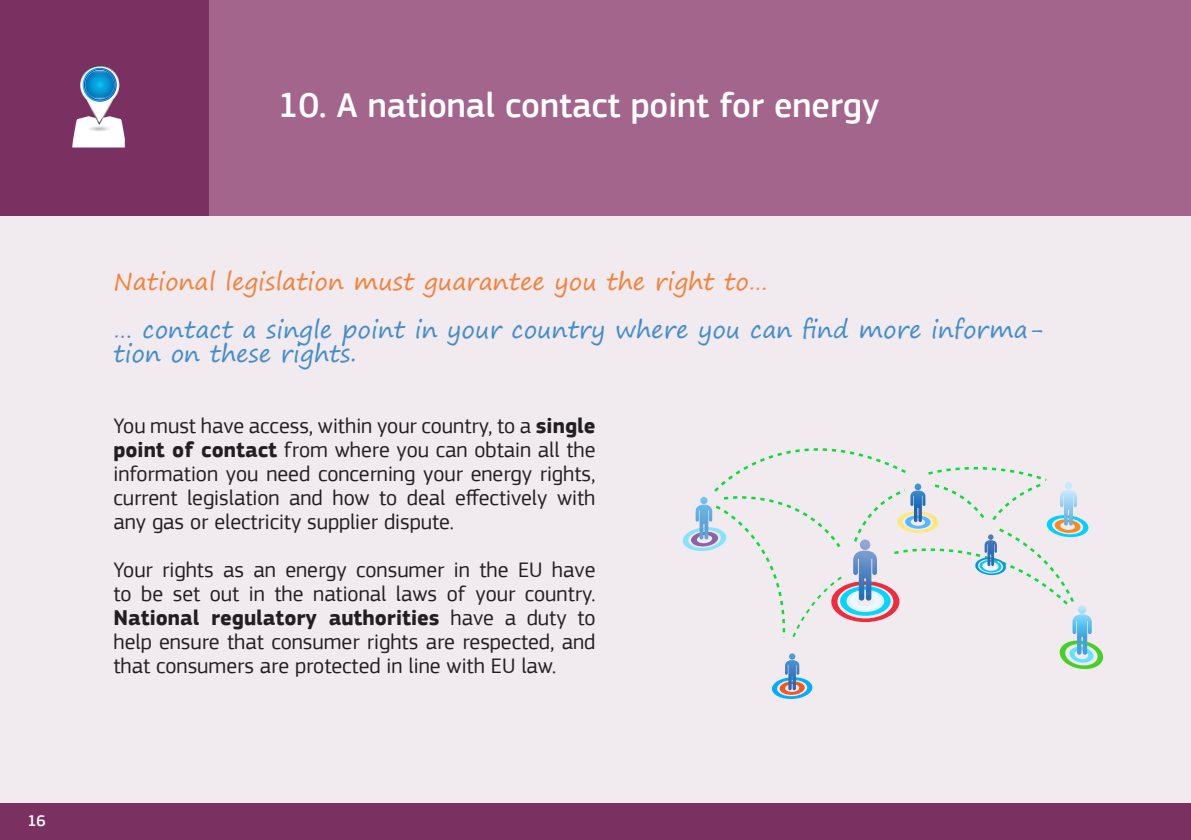
<style>
.page{position:relative;width:1191px;height:840px;background:#fff}
.page>*{position:absolute;margin:0;border:0;box-sizing:border-box;transform-origin:0 0}
.t1{font:500 36px "EC Square Sans Pro";color:#fff}
.t2{font:24px/24px "Segoe Print";color:#448dcb}
.t3{font:24px "Segoe Print";color:#f4823b}
.t4{font:22px/24px "EC Square Sans Pro";color:#231f20;text-align:justify}
.t5{font:500 16px "EC Square Sans Pro";color:#fff}
.s1{font-weight:700}
</style>
<div class="page">
<div style="left:0;top:215px;width:1191px;height:587px;background:#f1eaef"></div>
<div style="left:0;top:803px;width:1191px;height:36px;background:#7a3161"></div>
<div style="left:0;top:0;width:1191px;height:215px;background:#a3658c"></div>
<div style="left:0;top:0;width:208px;height:215px;background:#7a3161"></div>
<svg style="left:80px;top:65px;width:39px;height:46px"></svg>
<img style="left:85px;top:70px;width:29px;height:29px;border-radius:15px">
<img style="left:92px;top:106px;width:15px;height:10px">
<img style="left:72px;top:116px;width:53px;height:31px">
<svg style="left:682px;top:448px;width:422px;height:251px"></svg>
<p class="t5" style="left:27px;top:811px;width:20px">16</p>
<p class="t1" style="left:278px;top:84px;width:603px">10. A national contact point for energy</p>
<p class="t3" style="left:113px;top:260px;width:656px">National legislation must guarantee you the right to…</p>
<p class="t2" style="left:113px;top:317px;width:931px">… contact a single point in your country where you can find more informa&shy;tion on these rights.</p>
<p class="t4" style="left:113px;top:413px;width:483px">You must have access, within your country, to a <span class="s1">single point of contact</span> from where you can obtain all the information you need concerning your energy rights, current legislation and how to deal effectively with any gas or electricity supplier dispute.</p>
<p class="t4" style="left:113px;top:557px;width:483px">Your rights as an energy consumer in the EU have to be set out in the national laws of your country.<br><span class="s1">National regulatory authorities</span> have a duty to help ensure that consumer rights are respected, and that consumers are protected in line with EU law.</p>
</div>
